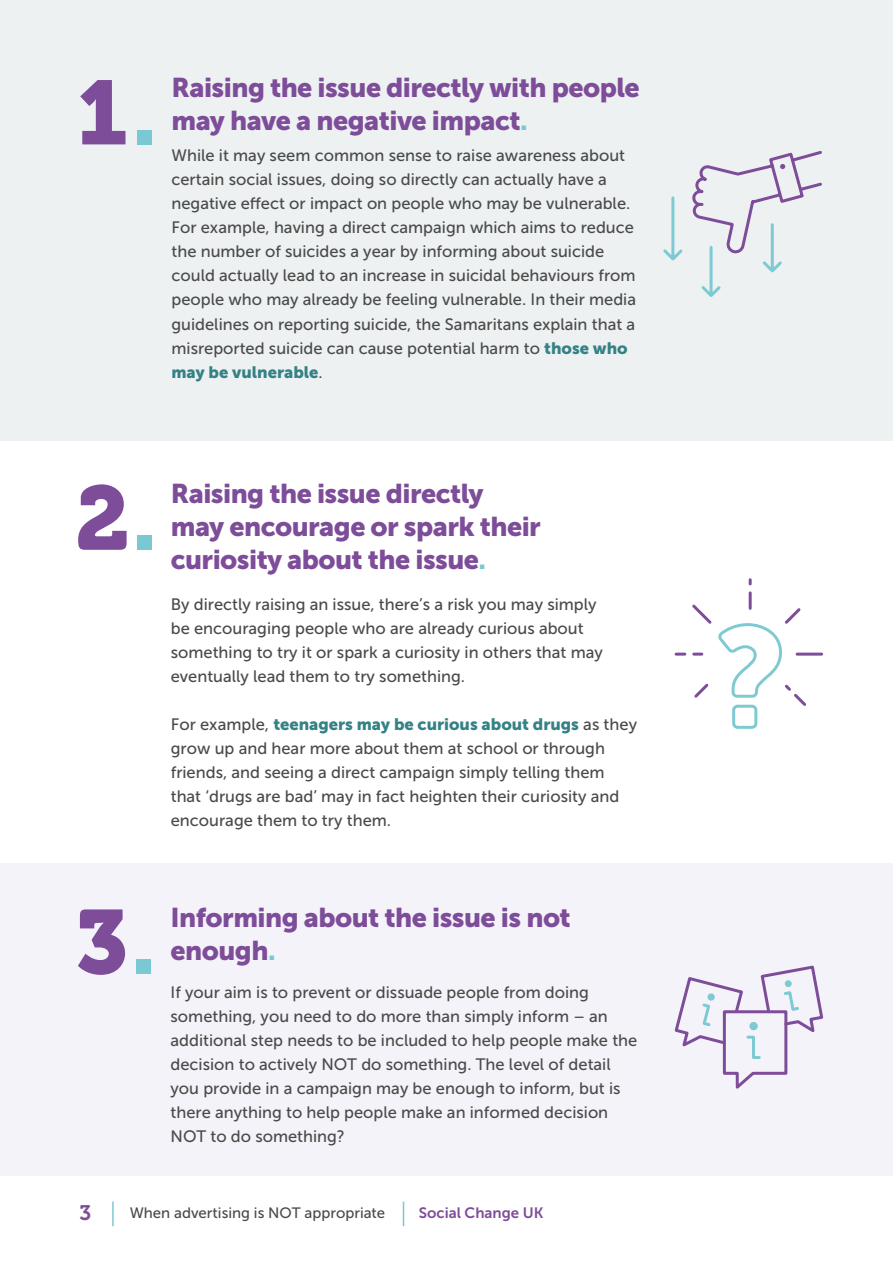
<style>
.page{position:relative;width:893px;height:1263px;background:#fff}
.page>*{position:absolute;margin:0;border:0;box-sizing:border-box;transform-origin:0 0}
.t1{font:90px "Museo 900";color:#7e4d99}
.t2{font:27px/33px "Museo Sans 900";letter-spacing:-.02em;color:#7e4d99}
.t3{font:21px "Museo 700";color:#7e4d99}
.body{font:16.5px/24px "Museo Sans 500";color:#4a4a49}
.t4{font:15px "Museo Sans 500";color:#4a4a49}
.t5{font:15px "Museo Sans 700";color:#7e4d99}
.s1{color:#7ac9d2}
.s2{font-family:"Museo Sans 900";color:#348285}
</style>
<div class="page">
<svg style="left:403px;top:1201px;width:1px;height:25px"></svg>
<hr style="left:112px;top:1201px;width:2px;height:25px;background:#7ac9d2">
<div style="left:0;top:0;width:893px;height:440px;background:#edf1f2"></div>
<div style="left:0;top:863px;width:893px;height:313px;background:#f5f3fa"></div>
<svg style="left:663px;top:151px;width:159px;height:146px"></svg>
<svg style="left:674px;top:578px;width:150px;height:151px"></svg>
<svg style="left:674px;top:965px;width:150px;height:124px"></svg>
<div style="left:784px;top:980px;width:8px;height:7px;background:#7ecad2;border-radius:3px"></div>
<h1 class="t1" style="left:77px;top:62px;width:83px">1<span class="s1">.</span></h1>
<h3 class="t2" style="left:171px;top:71px;width:470px">Raising the issue directly with people may have a negative impact<span class="s1">.</span></h3>
<p class="body" style="left:171px;top:144px;width:466px">While it may seem common sense to raise awareness about certain social issues, doing so directly can actually have a negative effect or impact on people who may be vulnerable.<br>For example, having a direct campaign which aims to reduce the number of suicides a year by informing about suicide could actually lead to an increase in suicidal behaviours from people who may already be feeling vulnerable. In their media guidelines on reporting suicide, the Samaritans explain that a misreported suicide can cause potential harm to <span class="s2">those who may be vulnerable</span>.</p>
<h1 class="t1" style="left:76px;top:467px;width:84px">2<span class="s1">.</span></h1>
<h3 class="t2" style="left:171px;top:476px;width:372px">Raising the issue directly may encourage or spark their curiosity about the issue<span class="s1">.</span></h3>
<p class="body" style="left:171px;top:593px;width:434px">By directly raising an issue, there’s a risk you may simply be encouraging people who are already curious about something to try it or spark a curiosity in others that may eventually lead them to try something.</p>
<p class="body" style="left:171px;top:713px;width:468px">For example, <span class="s2">teenagers may be curious about drugs</span> as they grow up and hear more about them at school or through friends, and seeing a direct campaign simply telling them that ‘drugs are bad’ may in fact heighten their curiosity and encourage them to try them.</p>
<h1 class="t1" style="left:76px;top:891px;width:83px">3<span class="s1">.</span></h1>
<h3 class="t2" style="left:171px;top:900px;width:402px">Informing about the issue is not enough<span class="s1">.</span></h3>
<p class="body" style="left:171px;top:981px;width:468px">If your aim is to prevent or dissuade people from doing something, you need to do more than simply inform – an additional step needs to be included to help people make the decision to actively NOT do something. The level of detail you provide in a campaign may be enough to inform, but is there anything to help people make an informed decision NOT to do something?</p>
<p class="t3" style="left:79px;top:1201px;width:13px">3</p>
<p class="t4" style="left:130px;top:1205px;width:257px">When advertising is NOT appropriate</p>
<p class="t5" style="left:419px;top:1205px;width:126px">Social Change UK</p>
</div>
